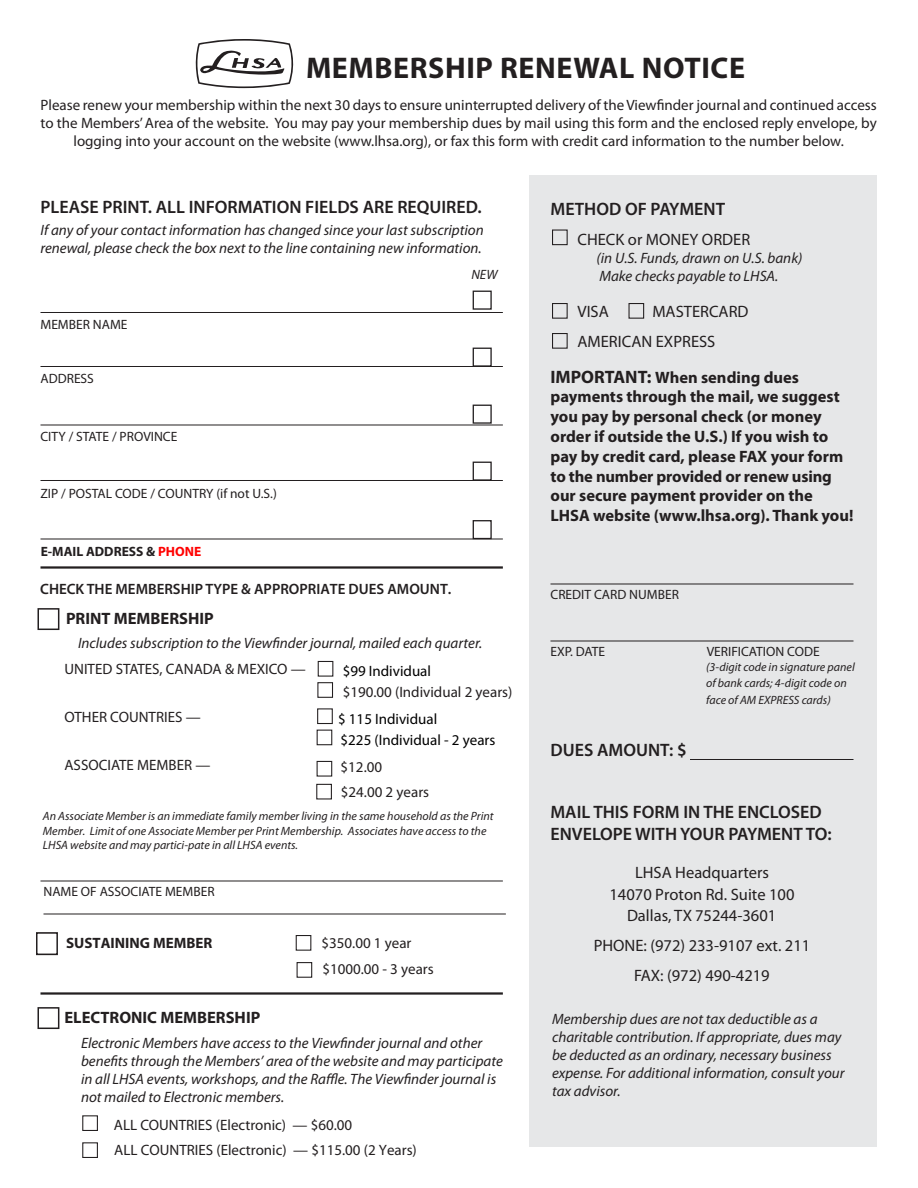
<style>
.page{position:relative;width:918px;height:1188px;background:#fff}
.page>*{position:absolute;margin:0;border:0;box-sizing:border-box;transform-origin:0 0}
.t1{font:700 30px "Myriad Pro";letter-spacing:.02em;color:#231f20}
.t2{font:600 18px/21.6px "Myriad Pro";color:#231f20}
.t3{font:700 16.5px/19.8px "Myriad Pro";color:#231f20}
.t4{font:16.5px/30px "Myriad Pro";color:#231f20;text-align:center}
.t5{font:italic 15px/18px "Myriad Pro";color:#231f20}
.t6{font:15px/18px "Myriad Pro";color:#231f20;text-align:center}
.t7{font:15px/20.7px "Myriad Pro";color:#000}
.t8{font:600 15px "Myriad Pro";color:#231f20}
.t9{font:700 15px "Myriad Pro";color:#231f20}
.t10{font:13.5px "Myriad Pro";color:#231f20}
.t11{font:700 13.5px "Myriad Pro";color:#231f20}
.t12{font:italic 13.5px "Myriad Pro";color:#231f20}
.t13{font:italic 12px/14.4px "Myriad Pro";color:#231f20}
.s1{color:#f00}
.s2{font-size:18px}
</style>
<div class="page">
<div style="left:530px;top:176px;width:347px;height:971px;background:#e6e7e8"></div>
<svg style="left:196px;top:39px;width:97px;height:49px"></svg>
<hr style="left:40px;top:312px;width:463px;height:1px;background:#231f20">
<hr style="left:40px;top:366px;width:463px;height:1px;background:#231f20">
<hr style="left:40px;top:425px;width:463px;height:1px;background:#231f20">
<hr style="left:40px;top:480px;width:463px;height:1px;background:#231f20">
<hr style="left:40px;top:539px;width:463px;height:1px;background:#231f20">
<hr style="left:40px;top:881px;width:463px;height:1px;background:#231f20">
<hr style="left:40px;top:566px;width:463px;height:3px;background:#231f20">
<hr style="left:40px;top:992px;width:463px;height:3px;background:#231f20">
<div style="left:38px;top:608px;width:21px;height:22px;border:2px solid #231f20"></div>
<svg style="left:552px;top:229px;width:93px;height:120px"></svg>
<svg style="left:472px;top:290px;width:20px;height:250px"></svg>
<svg style="left:316px;top:660px;width:18px;height:117px"></svg>
<hr style="left:551px;top:584px;width:303px;height:1px;background:#231f20">
<hr style="left:551px;top:641px;width:303px;height:1px;background:#231f20">
<hr style="left:690px;top:759px;width:164px;height:1px;background:#231f20">
<div style="left:317px;top:682px;width:16px;height:16px;border:1px solid #231f20"></div>
<div style="left:317px;top:730px;width:15px;height:15px;border:1px solid #231f20"></div>
<div style="left:316px;top:784px;width:16px;height:15px;border:1px solid #231f20"></div>
<div style="left:38px;top:1007px;width:21px;height:22px;border:2px solid #231f20"></div>
<svg style="left:82px;top:1115px;width:16px;height:43px"></svg>
<div style="left:296px;top:935px;width:15px;height:16px;border:1px solid #231f20"></div>
<div style="left:297px;top:962px;width:15px;height:16px;border:1px solid #231f20"></div>
<hr style="left:44px;top:914px;width:462px;height:1px;background:#231f20">
<div style="left:36px;top:932px;width:22px;height:23px;border:2px solid #231f20"></div>
<h1 class="t1" style="left:306px;top:57px;width:441px">MEMBERSHIP RENEWAL NOTICE</h1>
<p class="t6" style="left:41px;top:97px;width:838px">Please renew your membership within the next 30 days to ensure uninterrupted delivery of the Viewfinder journal and continued access to the Members’ Area of the website. You may pay your membership dues by mail using this form and the enclosed reply envelope, by logging into your account on the website (www.lhsa.org), or fax this form with credit card information to the number below.</p>
<p class="t2" style="left:41px;top:196px;width:443px">PLEASE PRINT. ALL INFORMATION FIELDS ARE REQUIRED.</p>
<p class="t5" style="left:40px;top:222px;width:445px">If any of your contact information has changed since your last subscription renewal, please check the box next to the line containing new information.</p>
<p class="t10" style="left:41px;top:319px;width:89px">MEMBER NAME</p>
<p class="t10" style="left:41px;top:373px;width:55px">ADDRESS</p>
<p class="t10" style="left:41px;top:432px;width:138px">CITY / STATE / PROVINCE</p>
<p class="t10" style="left:41px;top:489px;width:238px">ZIP / POSTAL CODE / COUNTRY (if not U.S.)</p>
<p class="t11" style="left:41px;top:543px;width:162px">E-MAIL ADDRESS &amp; <span class="s1">PHONE</span></p>
<p class="t8" style="left:40px;top:580px;width:413px">CHECK THE MEMBERSHIP TYPE &amp; APPROPRIATE DUES AMOUNT.</p>
<p class="t3" style="left:66px;top:609px;width:149px">PRINT MEMBERSHIP</p>
<p class="t12" style="left:471px;top:269px;width:28px">NEW</p>
<p class="t5" style="left:78px;top:635px;width:406px">Includes subscription to the Viewfinder journal, mailed each quarter.</p>
<p class="t6" style="left:65px;top:661px;width:243px">UNITED STATES, CANADA &amp; MEXICO —</p>
<p class="t6" style="left:64px;top:709px;width:138px">OTHER COUNTRIES —</p>
<p class="t6" style="left:64px;top:757px;width:147px">ASSOCIATE MEMBER —</p>
<p class="t6" style="left:341px;top:759px;width:43px">$12.00</p>
<p class="t7" style="left:343px;top:660px;width:90px">$99 Individual</p>
<p class="t6" style="left:343px;top:684px;width:171px">$190.00 (Individual 2 years)</p>
<p class="t7" style="left:338px;top:709px;width:159px">$ 115 Individual<br>$225 (Individual - 2 years</p>
<p class="t6" style="left:341px;top:784px;width:90px">$24.00 2 years</p>
<p class="t13" style="left:43px;top:810px;width:452px">An Associate Member is an immediate family member living in the same household as the Print<br>Member. Limit of one Associate Member per Print Membership. Associates have access to the<br>LHSA website and may partici-pate in all LHSA events.</p>
<p class="t10" style="left:44px;top:887px;width:173px">NAME OF ASSOCIATE MEMBER</p>
<p class="t9" style="left:66px;top:933px;width:148px">SUSTAINING MEMBER</p>
<p class="t6" style="left:321px;top:931px;width:114px;line-height:26.4px;text-align:left">$350.00 1 year $1000.00 - 3 years</p>
<p class="t3" style="left:64px;top:1009px;width:197px">ELECTRONIC MEMBERSHIP</p>
<p class="t5" style="left:81px;top:1035px;width:423px">Electronic Members have access to the Viewfinder journal and other benefits through the Members’ area of the website and may participate in all LHSA events, workshops, and the Raffle. The Viewfinder journal is not mailed to Electronic members.</p>
<p class="t6" style="left:114px;top:1117px;width:240px">ALL COUNTRIES (Electronic) — $60.00</p>
<p class="t6" style="left:114px;top:1142px;width:304px">ALL COUNTRIES (Electronic) — $115.00 (2 Years)</p>
<p class="t2" style="left:551px;top:197px;width:176px">METHOD OF PAYMENT</p>
<p class="t4" style="left:578px;top:225px;width:174px">CHECK or MONEY ORDER</p>
<p class="t5" style="left:597px;top:250px;width:207px">(in U.S. Funds, drawn on U.S. bank)<br>Make checks payable to LHSA.</p>
<p class="t4" style="left:578px;top:297px;width:33px">VISA</p>
<p class="t4" style="left:578px;top:297px;width:173px;text-align:left;text-indent:75px">MASTERCARD<br>AMERICAN EXPRESS</p>
<p class="t3" style="left:550px;top:368px;width:304px"><span class="s2">IMPORTANT:</span> When sending dues payments through the mail, we suggest you pay by personal check (or money order if outside the U.S.) If you wish to pay by credit card, please FAX your form to the number provided or renew using our secure payment provider on the LHSA website (www.lhsa.org). Thank you!</p>
<p class="t10" style="left:551px;top:589px;width:130px">CREDIT CARD NUMBER</p>
<p class="t10" style="left:551px;top:646px;width:56px">EXP. DATE</p>
<p class="t10" style="left:707px;top:646px;width:114px">VERIFICATION CODE</p>
<p class="t2" style="left:551px;top:739px;width:138px">DUES AMOUNT: $</p>
<p class="t13" style="left:706px;top:659px;width:150px;line-height:16.5px">(3-digit code in signature panel of bank cards; 4-digit code on face of AM EXPRESS cards)</p>
<p class="t2" style="left:551px;top:801px;width:283px">MAIL THIS FORM IN THE ENCLOSED<br>ENVELOPE WITH YOUR PAYMENT TO:</p>
<p class="t4" style="left:609px;top:863px;width:187px;line-height:21.3px">LHSA Headquarters<br>14070 Proton Rd. Suite 100<br>Dallas, TX 75244-3601</p>
<p class="t4" style="left:594px;top:931px;width:218px">PHONE: (972) 233-9107 ext. 211<br>FAX: (972) 490-4219</p>
<p class="t5" style="left:552px;top:1011px;width:294px">Membership dues are not tax deductible as a charitable contribution. If appropriate, dues may be deducted as an ordinary, necessary business expense. For additional information, consult your tax advisor.</p>
</div>
